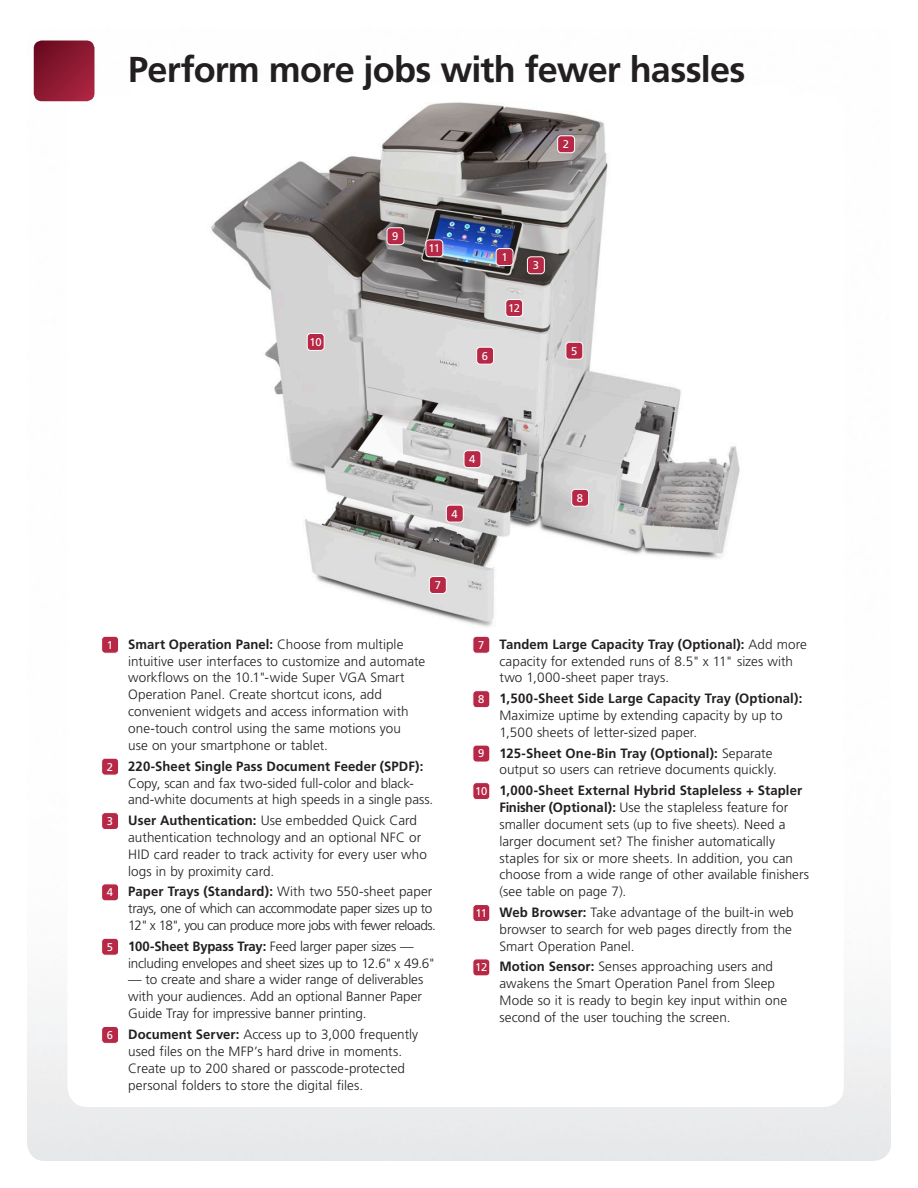
<style>
.page{position:relative;width:918px;height:1188px;background:#fff}
.page>*{position:absolute;margin:0;border:0;box-sizing:border-box;transform-origin:0 0}
.PG2_RIC2012-Pg4_Page{font:700 36px "Frutiger LT Std";letter-spacing:-.02em;color:#231f20}
.PG2_RIC2012-Callouts{font:300 13.5px/16.8px "Frutiger LT Std";color:#231f20}
.PG2_RIC2012-Callouts-2{font:300 13.5px/16.8px "Frutiger LT Std";letter-spacing:-.035em;color:#231f20}
.PG2_RIC2012-Callouts-3{font:300 13.5px/16.8px "Frutiger LT Std";letter-spacing:-.02em;color:#231f20}
.t1{font:11.25px "Frutiger LT Std";letter-spacing:-.05em;color:#fff}
.s1{font-weight:700}
</style>
<div class="page">
<svg style="left:34px;top:40px;width:60px;height:61px;background:#8b1a31"></svg>
<img style="left:211px;top:102px;width:529px;height:525px">
<div style="left:496px;top:249px;width:17px;height:17px;background:#b62846;border-radius:4px"></div>
<div style="left:496px;top:248px;width:17px;height:18px;border:1px solid #fff;border-radius:4px"></div>
<div style="left:558px;top:136px;width:17px;height:17px;background:#b62846;border-radius:4px"></div>
<div style="left:557px;top:135px;width:18px;height:18px;border:1px solid #fff;border-radius:4px"></div>
<div style="left:527px;top:257px;width:17px;height:17px;background:#b62846;border-radius:4px"></div>
<div style="left:527px;top:256px;width:18px;height:18px;border:1px solid #fff;border-radius:4px"></div>
<div style="left:464px;top:451px;width:17px;height:17px;background:#b62846;border-radius:4px"></div>
<div style="left:464px;top:450px;width:17px;height:18px;border:1px solid #fff;border-radius:4px"></div>
<div style="left:566px;top:342px;width:17px;height:17px;background:#b62846;border-radius:4px"></div>
<div style="left:566px;top:342px;width:17px;height:18px;border:1px solid #fff;border-radius:4px"></div>
<div style="left:477px;top:347px;width:17px;height:17px;background:#b62846;border-radius:4px"></div>
<div style="left:476px;top:347px;width:18px;height:18px;border:1px solid #fff;border-radius:4px"></div>
<div style="left:446px;top:505px;width:17px;height:17px;background:#b62846;border-radius:4px"></div>
<div style="left:446px;top:505px;width:18px;height:17px;border:1px solid #fff;border-radius:4px"></div>
<div style="left:429px;top:577px;width:17px;height:16px;background:#b62846;border-radius:4px"></div>
<div style="left:429px;top:576px;width:18px;height:18px;border:1px solid #fff;border-radius:4px"></div>
<div style="left:572px;top:489px;width:17px;height:17px;background:#b62846;border-radius:4px"></div>
<div style="left:571px;top:489px;width:18px;height:18px;border:1px solid #fff;border-radius:4px"></div>
<div style="left:387px;top:228px;width:17px;height:17px;background:#b62846;border-radius:4px"></div>
<div style="left:387px;top:227px;width:17px;height:18px;border:1px solid #fff;border-radius:4px"></div>
<div style="left:307px;top:333px;width:17px;height:17px;background:#b62846;border-radius:4px"></div>
<div style="left:307px;top:333px;width:18px;height:18px;border:1px solid #fff;border-radius:4px"></div>
<div style="left:426px;top:240px;width:17px;height:17px;background:#b62846;border-radius:4px"></div>
<div style="left:426px;top:239px;width:17px;height:18px;border:1px solid #fff;border-radius:4px"></div>
<div style="left:506px;top:300px;width:17px;height:16px;background:#b62846;border-radius:4px"></div>
<div style="left:505px;top:299px;width:18px;height:18px;border:1px solid #fff;border-radius:4px"></div>
<div style="left:102px;top:636px;width:17px;height:17px;background:#b62846;border-radius:4px"></div>
<div style="left:101px;top:636px;width:18px;height:18px;border:1px solid #fff;border-radius:4px"></div>
<div style="left:102px;top:758px;width:17px;height:17px;background:#b62846;border-radius:4px"></div>
<div style="left:101px;top:758px;width:18px;height:18px;border:1px solid #fff;border-radius:4px"></div>
<div style="left:102px;top:813px;width:17px;height:17px;background:#b62846;border-radius:4px"></div>
<div style="left:101px;top:812px;width:18px;height:18px;border:1px solid #fff;border-radius:4px"></div>
<div style="left:102px;top:884px;width:17px;height:17px;background:#b62846;border-radius:4px"></div>
<div style="left:101px;top:883px;width:18px;height:18px;border:1px solid #fff;border-radius:4px"></div>
<div style="left:102px;top:938px;width:17px;height:17px;background:#b62846;border-radius:4px"></div>
<div style="left:101px;top:938px;width:18px;height:18px;border:1px solid #fff;border-radius:4px"></div>
<div style="left:102px;top:1026px;width:17px;height:17px;background:#b62846;border-radius:4px"></div>
<div style="left:101px;top:1026px;width:18px;height:18px;border:1px solid #fff;border-radius:4px"></div>
<div style="left:473px;top:636px;width:17px;height:17px;background:#b62846;border-radius:4px"></div>
<div style="left:473px;top:636px;width:17px;height:18px;border:1px solid #fff;border-radius:4px"></div>
<div style="left:473px;top:691px;width:17px;height:17px;background:#b62846;border-radius:4px"></div>
<div style="left:473px;top:690px;width:17px;height:18px;border:1px solid #fff;border-radius:4px"></div>
<div style="left:473px;top:745px;width:17px;height:17px;background:#b62846;border-radius:4px"></div>
<div style="left:473px;top:745px;width:17px;height:17px;border:1px solid #fff;border-radius:4px"></div>
<div style="left:473px;top:783px;width:17px;height:17px;background:#b62846;border-radius:4px"></div>
<div style="left:473px;top:782px;width:17px;height:18px;border:1px solid #fff;border-radius:4px"></div>
<div style="left:473px;top:905px;width:17px;height:16px;background:#b62846;border-radius:4px"></div>
<div style="left:473px;top:904px;width:17px;height:18px;border:1px solid #fff;border-radius:4px"></div>
<div style="left:473px;top:959px;width:17px;height:17px;background:#b62846;border-radius:4px"></div>
<div style="left:473px;top:959px;width:17px;height:17px;border:1px solid #fff;border-radius:4px"></div>
<p class="PG2_RIC2012-Pg4_Page" style="left:128px;top:49px;width:619px">Perform more jobs with fewer hassles</p>
<p class="t1" style="left:310px;top:335px;width:14px">10</p>
<p class="t1" style="left:392px;top:230px;width:8px">9</p>
<p class="t1" style="left:429px;top:242px;width:13px">11</p>
<p class="t1" style="left:563px;top:138px;width:8px">2</p>
<p class="t1" style="left:501px;top:250px;width:8px">1</p>
<p class="t1" style="left:508px;top:301px;width:13px">12</p>
<p class="t1" style="left:533px;top:259px;width:8px">3</p>
<p class="t1" style="left:482px;top:349px;width:8px">6</p>
<p class="t1" style="left:571px;top:344px;width:8px">5</p>
<p class="t1" style="left:469px;top:453px;width:8px">4</p>
<p class="t1" style="left:452px;top:507px;width:8px">4</p>
<p class="t1" style="left:577px;top:491px;width:8px">8</p>
<p class="t1" style="left:435px;top:578px;width:8px">7</p>
<p class="t1" style="left:107px;top:638px;width:8px">1</p>
<p class="PG2_RIC2012-Callouts" style="left:128px;top:636px;width:299px"><span class="s1">Smart Operation Panel:</span> Choose from multiple intuitive user interfaces to customize and automate workflows on the 10.1"-wide Super VGA Smart Operation Panel. Create shortcut icons, add convenient widgets and access information with one-touch control using the same motions you<br>use on your smartphone or tablet.</p>
<p class="t1" style="left:107px;top:760px;width:8px">2</p>
<p class="PG2_RIC2012-Callouts" style="left:128px;top:758px;width:307px"><span class="s1">220-Sheet Single Pass Document Feeder (SPDF):<br></span>Copy, scan and fax two-sided full-color and black&shy;and-white documents at high speeds in a single pass.</p>
<p class="t1" style="left:107px;top:814px;width:8px">3</p>
<p class="PG2_RIC2012-Callouts" style="left:128px;top:812px;width:300px"><span class="s1">User Authentication:</span> Use embedded Quick Card authentication technology and an optional NFC or HID card reader to track activity for every user who logs in by proximity card.</p>
<p class="t1" style="left:107px;top:886px;width:8px">4</p>
<p class="PG2_RIC2012-Callouts-2" style="left:128px;top:883px;width:309px"><span class="s1">Paper Trays (Standard):</span> With two 550-sheet paper trays, one of which can accommodate paper sizes up to<br>12" x 18", you can produce more jobs with fewer reloads.</p>
<p class="t1" style="left:107px;top:940px;width:8px">5</p>
<p class="PG2_RIC2012-Callouts-3" style="left:128px;top:938px;width:309px"><span class="s1">100-Sheet Bypass Tray:</span> Feed larger paper sizes — including envelopes and sheet sizes up to 12.6" x 49.6"</p>
<p class="PG2_RIC2012-Callouts" style="left:128px;top:972px;width:297px;text-align:justify">— to create and share a wider range of deliverables with your audiences. Add an optional Banner Paper Guide Tray for impressive banner printing.</p>
<p class="t1" style="left:107px;top:1028px;width:8px">6</p>
<p class="PG2_RIC2012-Callouts" style="left:128px;top:1026px;width:292px"><span class="s1">Document Server:</span> Access up to 3,000 frequently used files on the MFP’s hard drive in moments.<br>Create up to 200 shared or passcode-protected personal folders to store the digital files.</p>
<p class="t1" style="left:478px;top:638px;width:8px">7</p>
<p class="PG2_RIC2012-Callouts" style="left:500px;top:636px;width:309px"><span class="s1">Tandem Large Capacity Tray (Optional):</span> Add more capacity for extended runs of 8.5" x 11" sizes with two 1,000-sheet paper trays.</p>
<p class="t1" style="left:478px;top:693px;width:8px">8</p>
<p class="PG2_RIC2012-Callouts" style="left:500px;top:690px;width:304px"><span class="s1">1,500-Sheet Side Large Capacity Tray (Optional):<br></span>Maximize uptime by extending capacity by up to<br>1,500 sheets of letter-sized paper.</p>
<p class="t1" style="left:478px;top:747px;width:8px">9</p>
<p class="PG2_RIC2012-Callouts" style="left:500px;top:745px;width:279px"><span class="s1">125-Sheet One-Bin Tray (Optional):</span> Separate output so users can retrieve documents quickly.</p>
<p class="t1" style="left:475px;top:784px;width:14px">10</p>
<p class="PG2_RIC2012-Callouts" style="left:499px;top:782px;width:311px"><span class="s1">1,000-Sheet External Hybrid Stapleless + Stapler Finisher (Optional):</span> Use the stapleless feature for smaller document sets (up to five sheets). Need a larger document set? The finisher automatically staples for six or more sheets. In addition, you can choose from a wide range of other available finishers (see table on page 7).</p>
<p class="t1" style="left:475px;top:906px;width:13px">11</p>
<p class="PG2_RIC2012-Callouts" style="left:499px;top:904px;width:296px"><span class="s1">Web Browser:</span> Take advantage of the built-in web browser to search for web pages directly from the<br>Smart Operation Panel.</p>
<p class="t1" style="left:475px;top:961px;width:13px">12</p>
<p class="PG2_RIC2012-Callouts" style="left:499px;top:959px;width:289px"><span class="s1">Motion Sensor:</span> Senses approaching users and awakens the Smart Operation Panel from Sleep Mode so it is ready to begin key input within one second of the user touching the screen.</p>
</div>
